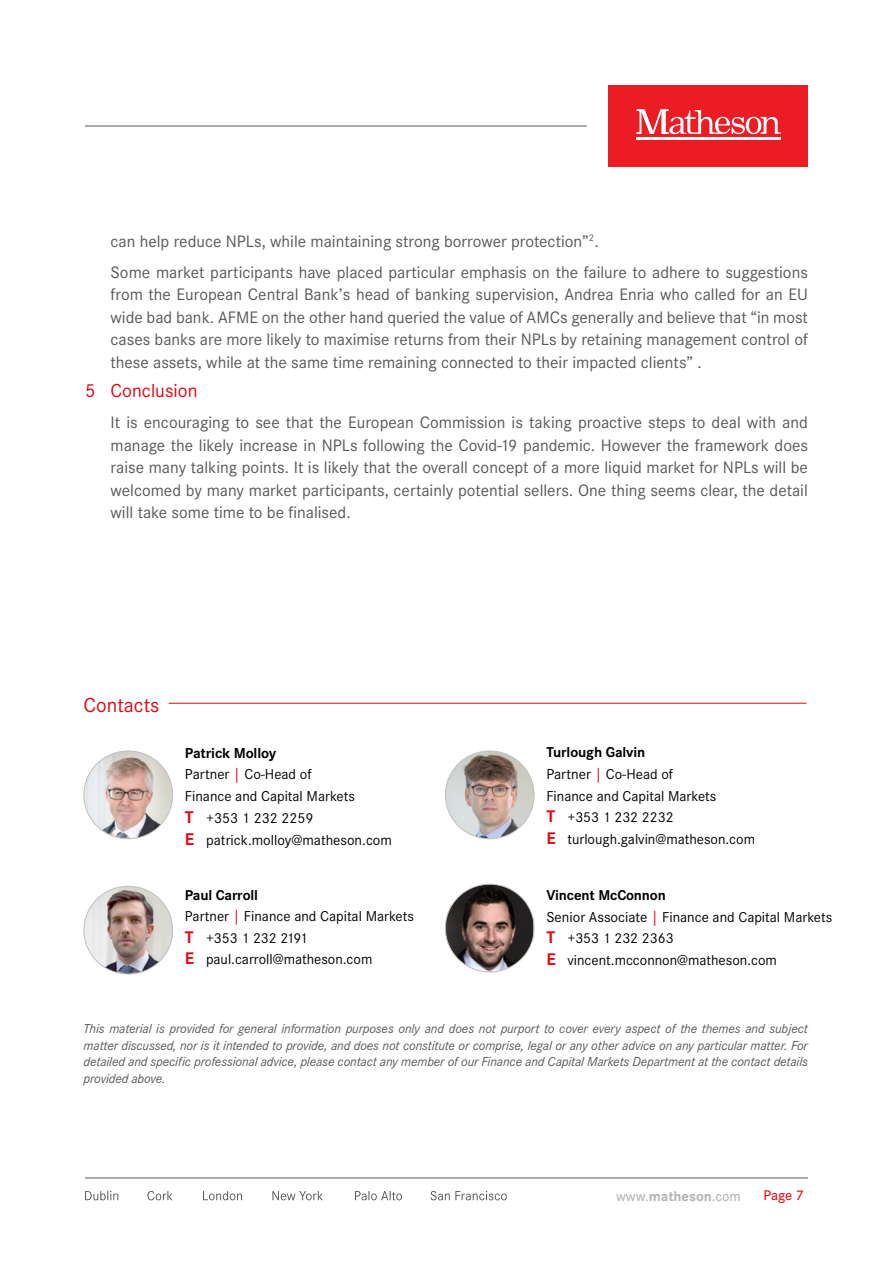
<style>
.page{position:relative;width:893px;height:1263px;background:#fff}
.page>*{position:absolute;margin:0;border:0;box-sizing:border-box;transform-origin:0 0}
.t1{font:21px "Corporate S";color:#e30613}
.t2{font:19.5px "Corporate S";color:#e30613}
.t3{font:17.25px/22.5px "Corporate S";color:#575756;text-align:justify}
.t4{font:15px/21.8px "Corporate S";color:#000}
.t5{font:700 15px "Corporate S";letter-spacing:-.01em;color:#000}
.t6{font:14.85px/21.6px "Corporate S";color:#000}
.t7{font:500 14.55px "Corporate S";color:#b3b2b2}
.t8{font:500 14.55px "Corporate S";color:#e30613}
.t9{font:italic 13.5px/16.5px "Corporate S";letter-spacing:-.01em;color:#575756;text-align:justify}
.s1{font-size:15px}
.s2{color:#e30613}
.s3{font-family:"Corporate S Pro";font-weight:700;font-size:17.7px;color:#e30613}
.s4{font-weight:700}
.s5{font-family:"Corporate S Pro";font-weight:700;font-size:17.4px;color:#e30613}
</style>
<div class="page">
<div style="left:608px;top:85px;width:200px;height:82px;background:#ec1c24"></div>
<hr style="left:636px;top:138px;width:145px;height:2px;background:#fff">
<svg style="left:636px;top:109px;width:145px;height:25px"></svg>
<hr style="left:85px;top:126px;width:502px;height:1px;background:#575756">
<hr style="left:85px;top:1178px;width:723px;height:1px;background:#575756">
<svg style="left:85px;top:1191px;width:422px;height:9px"></svg>
<img style="left:445px;top:751px;width:89px;height:88px">
<img style="left:445px;top:884px;width:88px;height:88px">
<img style="left:84px;top:886px;width:89px;height:88px">
<img style="left:84px;top:751px;width:89px;height:88px">
<hr style="left:169px;top:703px;width:637px;height:1px;background:#e30613">
<p class="t3" style="left:111px;top:226px;width:699px;line-height:31px">can help reduce NPLs, while maintaining strong borrower protection”<sup>2</sup>.<br>Some market participants have placed particular emphasis on the failure to adhere to suggestions</p>
<p class="t3" style="left:111px;top:284px;width:699px">from the European Central Bank’s head of banking supervision, Andrea Enria who called for an EU wide bad bank. AFME on the other hand queried the value of AMCs generally and believe that “in most cases banks are more likely to maximise returns from their NPLs by retaining management control of these assets, while at the same time remaining connected to their impacted clients” .</p>
<p class="t2" style="left:85px;top:380px;width:114px">5 Conclusion</p>
<p class="t3" style="left:111px;top:412px;width:699px">It is encouraging to see that the European Commission is taking proactive steps to deal with and manage the likely increase in NPLs following the Covid-19 pandemic. However the framework does raise many talking points. It is likely that the overall concept of a more liquid market for NPLs will be welcomed by many market participants, certainly potential sellers. One thing seems clear, the detail will take some time to be finalised.</p>
<p class="t1" style="left:84px;top:693px;width:77px">Contacts</p>
<p class="t5" style="left:185px;top:744px;width:93px">Patrick Molloy</p>
<p class="t6" style="left:185px;top:764px;width:172px"><span class="s1">Partner</span> <span class="s2">|</span> Co-Head of<br>Finance and Capital Markets</p>
<p class="t4" style="left:185px;top:807px;width:209px"><span class="s3">T</span> +353 1 232 2259<br><span class="s3">E</span> patrick.molloy@matheson.com</p>
<p class="t6" style="left:185px;top:884px;width:231px"><span class="s4">Paul Carroll<br></span>Partner <span class="s2">|</span> Finance and Capital Markets<br><span class="s5">T</span> +353 1 232 2191<br><span class="s5">E</span> paul.carroll@matheson.com</p>
<p class="t6" style="left:546px;top:742px;width:210px"><span class="s4">Turlough Galvin<br></span><span class="s1">Partner</span> <span class="s2">|</span> Co-Head of<br>Finance and Capital Markets<br><span class="s5">T</span> +353 1 232 2232<br><span class="s5">E</span> turlough.galvin@matheson.com</p>
<p class="t6" style="left:546px;top:884px;width:287px"><span class="s4">Vincent McConnon<br></span><span class="s1">Senior Associate</span> <span class="s2">|</span> Finance and Capital Markets<br><span class="s5">T</span> +353 1 232 2363<br><span class="s5">E</span> vincent.mcconnon@matheson.com</p>
<p class="t9" style="left:84px;top:1020px;width:726px">This material is provided for general information purposes only and does not purport to cover every aspect of the themes and subject matter discussed, nor is it intended to provide, and does not constitute or comprise, legal or any other advice on any particular matter. For detailed and specific professional advice, please contact any member of our Finance and Capital Markets Department at the contact details provided above.</p>
<p class="t7" style="left:616px;top:1187px;width:126px">www.<span class="s4">matheson</span>.com</p>
<p class="t8" style="left:764px;top:1186px;width:42px">Page 7</p>
</div>
